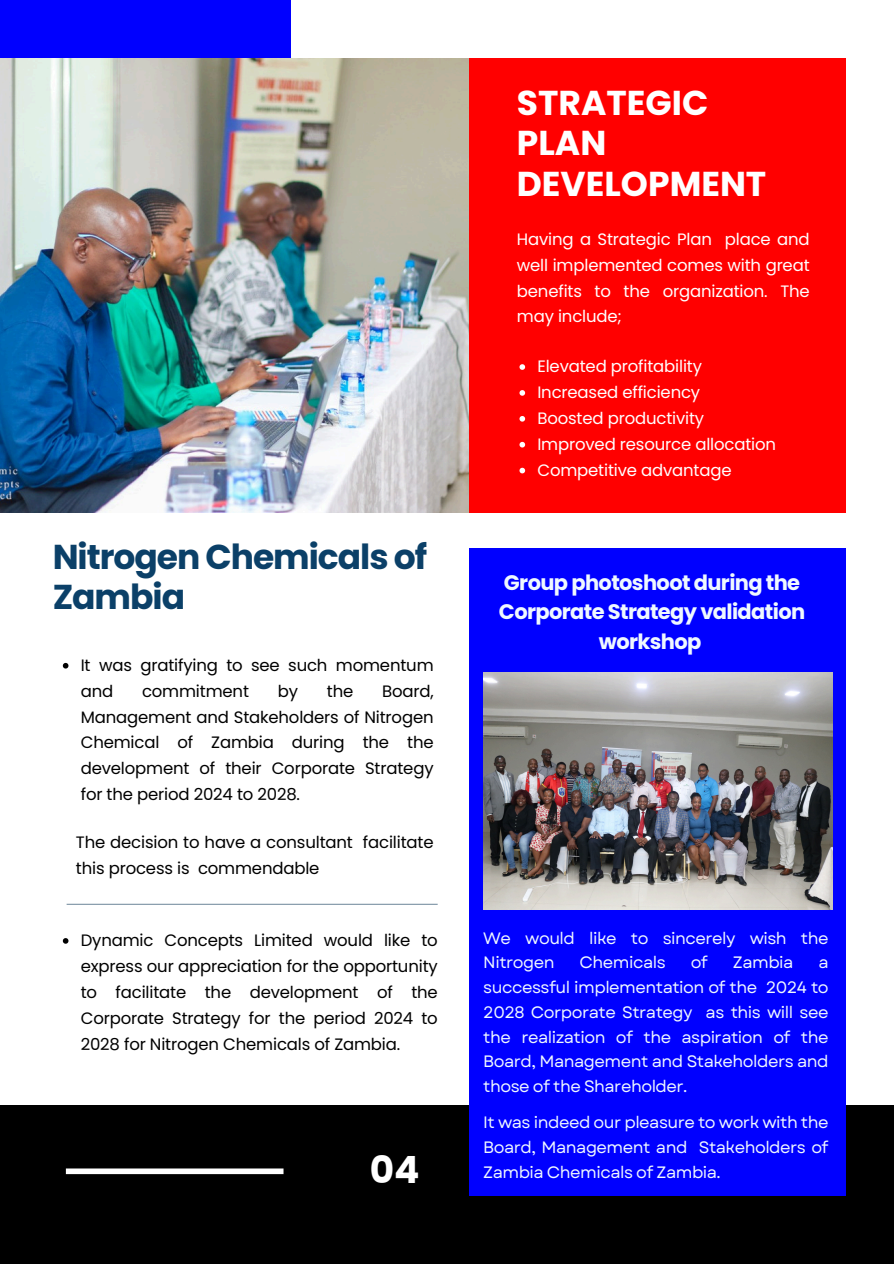
<style>
.page{position:relative;width:894px;height:1264px;background:#fff}
.page>*{position:absolute;margin:0;border:0;box-sizing:border-box;transform-origin:0 0}
.t1{font:700 37.5px "Poppins";color:#fff}
.t2{font:700 34.5px/40.5px "Poppins";letter-spacing:-.03em;color:#0b4068}
.t3{font:700 34.5px/40.5px "Poppins";color:#fff}
.t4{font:700 21px/29.2px "Poppins";letter-spacing:-.03em;color:#eff8ff;text-align:center}
.t5{font:16.5px/25.8px "Poppins";letter-spacing:-.01em;color:#000}
.t6{font:16.5px/24.8px "Garet";letter-spacing:-.03em;color:#eff8ff;text-align:justify}
.t7{font:16.5px/25.8px "Poppins";letter-spacing:-.01em;color:#fff;text-align:justify}
</style>
<div class="page">
<div style="left:468px;top:58px;width:377px;height:455px;background:#f00"></div>
<div style="left:0;top:0;width:290px;height:413px;background:#00f"></div>
<div style="left:0;top:1104px;width:893px;height:159px;background:#000"></div>
<div style="left:468px;top:548px;width:377px;height:648px;background:#00f"></div>
<div style="left:66px;top:1168px;width:217px;height:6px;background:#fff"></div>
<img style="left:0;top:58px;width:468px;height:455px">
<hr style="left:67px;top:903px;width:370px;height:1px;background:#7c93a4">
<img style="left:483px;top:672px;width:349px;height:238px">
<svg style="left:519px;top:364px;width:6px;height:6px"></svg>
<svg style="left:519px;top:390px;width:6px;height:6px"></svg>
<svg style="left:519px;top:416px;width:6px;height:5px"></svg>
<svg style="left:519px;top:442px;width:6px;height:5px"></svg>
<svg style="left:519px;top:468px;width:6px;height:5px"></svg>
<svg style="left:63px;top:663px;width:5px;height:5px"></svg>
<svg style="left:63px;top:938px;width:5px;height:5px"></svg>
<p class="t2" style="left:53px;top:536px;width:376px">Nitrogen Chemicals of<br>Zambia</p>
<p class="t5" style="left:81px;top:652px;width:354px">It was gratifying to see such momentum and</p>
<p class="t5" style="left:142px;top:678px;width:108px">commitment</p>
<p class="t5" style="left:278px;top:678px;width:22px">by</p>
<p class="t5" style="left:327px;top:678px;width:28px">the</p>
<p class="t5" style="left:81px;top:678px;width:354px;text-align:justify;text-indent:301px">Board, Management and Stakeholders of Nitrogen Chemical of Zambia during the the development of their Corporate Strategy for the period 2024 to 2028.</p>
<p class="t5" style="left:76px;top:829px;width:359px">The decision to have a consultant facilitate this process is commendable</p>
<p class="t5" style="left:81px;top:927px;width:358px;text-align:justify">Dynamic Concepts Limited would like to express our appreciation for the opportunity to facilitate the development of the Corporate Strategy for the period 2024 to 2028 for Nitrogen Chemicals of Zambia.</p>
<p class="t1" style="left:369px;top:1143px;width:51px">04</p>
<p class="t3" style="left:516px;top:83px;width:251px">STRATEGIC<br>PLAN<br>DEVELOPMENT</p>
<h3 class="t7" style="left:516px;top:226px;width:294px">Having a Strategic Plan place and well implemented comes with great benefits to the organization. The may include;</h3>
<p class="t7" style="left:537px;top:353px;width:166px">Elevated profitability</p>
<p class="t7" style="left:537px;top:379px;width:164px">Increased efficiency</p>
<p class="t7" style="left:537px;top:405px;width:168px">Boosted productivity</p>
<p class="t7" style="left:537px;top:431px;width:240px">Improved resource allocation</p>
<h2 class="t7" style="left:537px;top:457px;width:196px">Competitive advantage</h2>
<p class="t4" style="left:499px;top:568px;width:308px">Group photoshoot during the<br>Corporate Strategy validation workshop</p>
<h1 class="t6" style="left:483px;top:925px;width:347px">We would like to sincerely wish the<br>Nitrogen</h1>
<h1 class="t6" style="left:579px;top:950px;width:88px">Chemicals</h1>
<h1 class="t6" style="left:690px;top:950px;width:19px">of</h1>
<h1 class="t6" style="left:732px;top:950px;width:62px">Zambia</h1>
<h1 class="t6" style="left:483px;top:950px;width:347px;text-indent:335px">a successful implementation of the 2024 to 2028 Corporate Strategy as this will see the realization of the aspiration of the Board, Management and Stakeholders and those of the Shareholder.</h1>
<p class="t6" style="left:483px;top:1110px;width:347px">It was indeed our pleasure to work with the Board, Management and Stakeholders of Zambia Chemicals of Zambia.</p>
</div>
